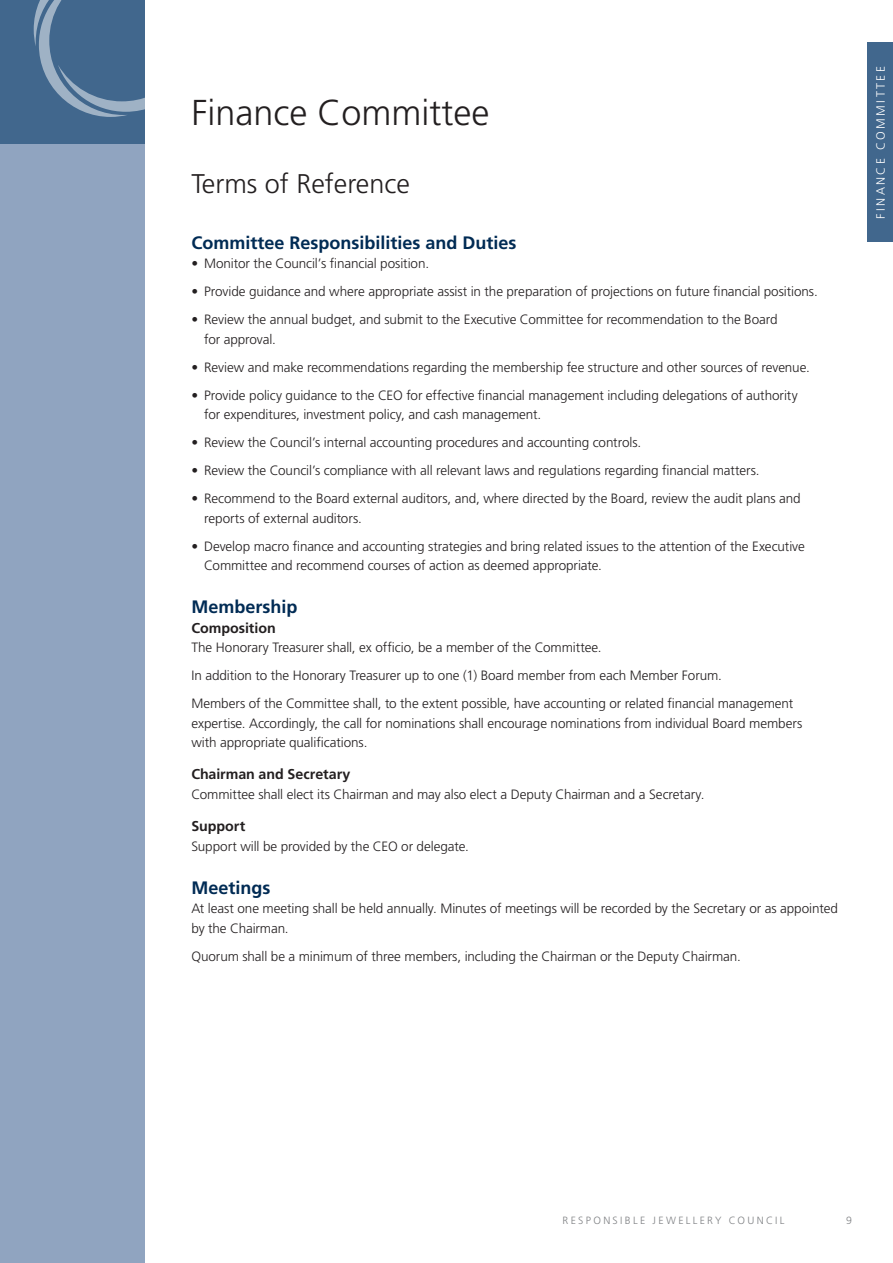
<style>
.page{position:relative;width:893px;height:1263px;background:#fff}
.page>*{position:absolute;margin:0;border:0;box-sizing:border-box;transform-origin:0 0}
.t1{font:300 36px "Frutiger";color:#231f20}
.t2{font:300 27px "Frutiger";color:#231f20}
.t3{font:700 18px "Frutiger";color:#002b54}
.t4{font:700 14.25px "Frutiger";letter-spacing:-.005em;color:#231f20}
.t5{font:300 13.5px/19.5px "Frutiger";letter-spacing:-.01em;color:#231f20}
.t6{font:300 12px "Frutiger";letter-spacing:.2em;color:#fff}
.t7{font:300 10.5px "Frutiger";letter-spacing:.225em;color:#808285}
</style>
<div class="page">
<div style="left:0;top:0;width:145px;height:145px;background:#41678d"></div>
<div style="left:0;top:145px;width:145px;height:1118px;background:#90a4c0"></div>
<svg style="left:34px;top:0;width:111px;height:117px"></svg>
<div style="left:867px;top:43px;width:26px;height:199px;background:#41678d"></div>
<h1 class="t1" style="left:191px;top:92px;width:299px">Finance Committee</h1>
<h2 class="t2" style="left:191px;top:168px;width:220px">Terms of Reference</h2>
<h3 class="t3" style="left:191px;top:232px;width:327px">Committee Responsibilities and Duties</h3>
<p class="t5" style="left:191px;top:254px;width:239px">• Monitor the Council’s financial position.</p>
<p class="t5" style="left:191px;top:282px;width:628px">• Provide guidance and where appropriate assist in the preparation of projections on future financial positions.</p>
<p class="t5" style="left:204px;top:310px;width:575px;text-indent:-13px">• Review the annual budget, and submit to the Executive Committee for recommendation to the Board for approval.</p>
<p class="t5" style="left:191px;top:357px;width:620px">• Review and make recommendations regarding the membership fee structure and other sources of revenue.</p>
<p class="t5" style="left:204px;top:385px;width:595px;text-indent:-13px">• Provide policy guidance to the CEO for effective financial management including delegations of authority for expenditures, investment policy, and cash management.</p>
<p class="t5" style="left:191px;top:433px;width:451px">• Review the Council’s internal accounting procedures and accounting controls.</p>
<p class="t5" style="left:191px;top:461px;width:570px">• Review the Council’s compliance with all relevant laws and regulations regarding financial matters.</p>
<p class="t5" style="left:204px;top:489px;width:598px;text-indent:-13px">• Recommend to the Board external auditors, and, where directed by the Board, review the audit plans and reports of external auditors.</p>
<p class="t5" style="left:204px;top:536px;width:602px;text-indent:-13px">• Develop macro finance and accounting strategies and bring related issues to the attention of the Executive<br>Committee and recommend courses of action as deemed appropriate.</p>
<h3 class="t3" style="left:191px;top:596px;width:108px">Membership</h3>
<p class="t4" style="left:191px;top:619px;width:86px">Composition</p>
<p class="t5" style="left:191px;top:634px;width:603px;line-height:28px">The Honorary Treasurer shall, ex officio, be a member of the Committee.<br>I n addition to the Honorary Treasurer up to one (1) Board member from each Member Forum.<br>Members of the Committee shall, to the extent possible, have accounting or related financial management</p>
<p class="t5" style="left:191px;top:713px;width:612px">expertise. Accordingly, the call for nominations shall encourage nominations from individual Board members with appropriate qualifications.</p>
<p class="t4" style="left:191px;top:766px;width:161px">Chairman and Secretary</p>
<p class="t5" style="left:191px;top:785px;width:515px">Committee shall elect its Chairman and may also elect a Deputy Chairman and a Secretary.</p>
<p class="t4" style="left:191px;top:818px;width:55px">Support</p>
<p class="t5" style="left:191px;top:836px;width:279px">Support will be provided by the CEO or delegate.</p>
<h3 class="t3" style="left:191px;top:877px;width:81px">Meetings</h3>
<p class="t5" style="left:191px;top:899px;width:648px">At least one meeting shall be held annually. Minutes of meetings will be recorded by the Secretary or as appointed by the Chairman.</p>
<p class="t5" style="left:191px;top:946px;width:551px">Quorum shall be a minimum of three members, including the Chairman or the Deputy Chairman.</p>
<p class="t6" style="left:874px;top:219px;width:152px;rotate:-90deg">FINAN CE COMMI TTEE</p>
<p class="t7" style="left:563px;top:1214px;width:223px">Responsible Jeweller y Counc il</p>
<p class="t7" style="left:846px;top:1214px;width:7px">9</p>
</div>
